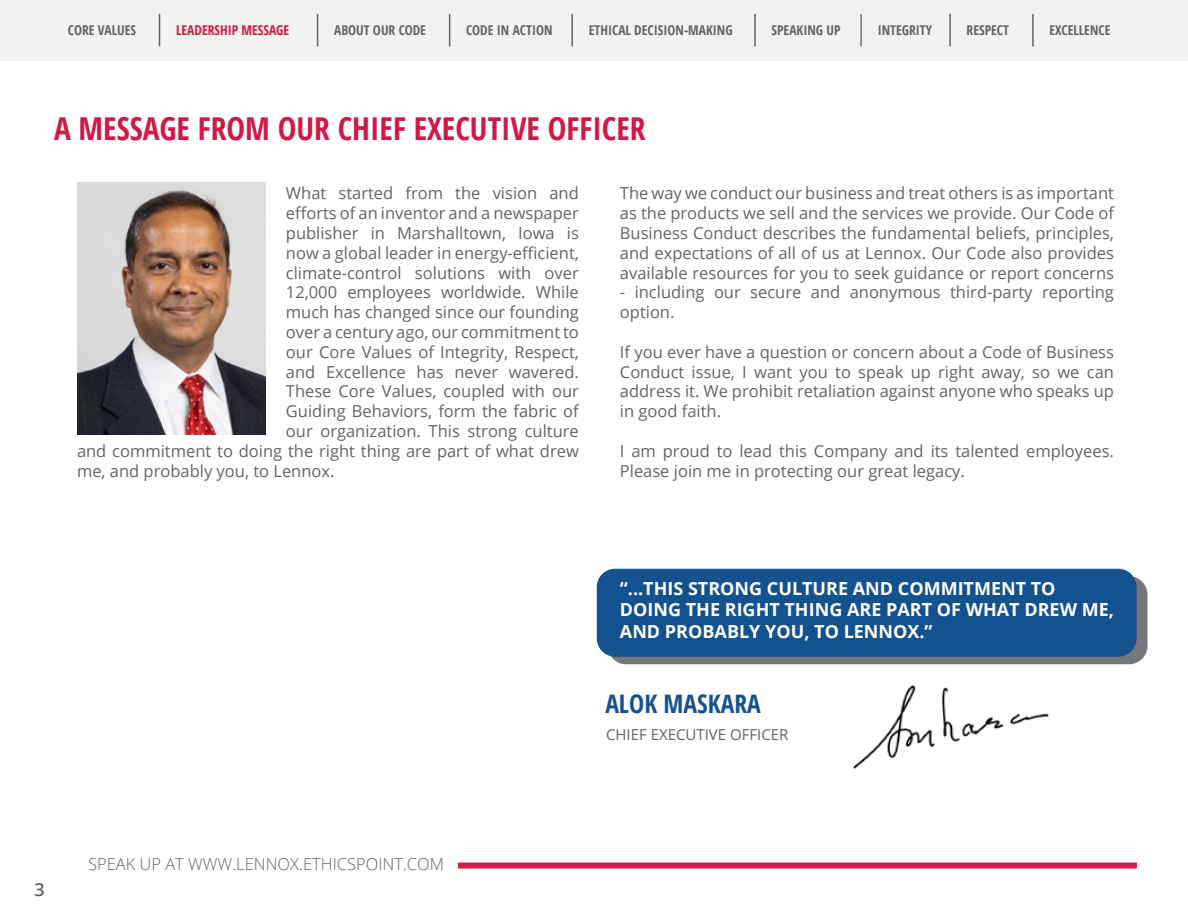
<style>
.page{position:relative;width:1188px;height:918px;background:#fff}
.page>*{position:absolute;margin:0;border:0;box-sizing:border-box;transform-origin:0 0}
.t1{font:700 condensed 31.5px "Open Sans";color:#d11947}
.t2{font:700 condensed 25.5px "Open Sans";color:#14518f}
.t3{font:700 18px/21.6px "Open Sans";color:#fff}
.t4{font:600 18px "Open Sans";color:#636466}
.t5{font:16.5px/19.8px "Open Sans";color:#636466;text-align:justify}
.t6{font:300 16.5px "Open Sans";color:#636466}
.t7{font:15px "Open Sans";color:#636466}
.t8{font:700 condensed 13.5px "Open Sans";color:#636466}
.t9{font:700 condensed 13.5px "Open Sans";color:#d11947}
</style>
<div class="page">
<div style="left:0;top:0;width:1188px;height:60px;background:#f2f2f2"></div>
<hr style="left:571px;top:14px;width:2px;height:32px;background:#636466">
<hr style="left:449px;top:14px;width:1px;height:32px;background:#636466">
<hr style="left:754px;top:14px;width:2px;height:32px;background:#636466">
<hr style="left:860px;top:14px;width:2px;height:32px;background:#77787b">
<hr style="left:949px;top:14px;width:2px;height:32px;background:#636466">
<hr style="left:1032px;top:14px;width:2px;height:32px;background:#636466">
<hr style="left:317px;top:14px;width:1px;height:32px;background:#636466">
<hr style="left:159px;top:14px;width:1px;height:32px;background:#636466">
<div style="left:458px;top:862px;width:679px;height:6px;background:#d11947"></div>
<img style="left:77px;top:183px;width:189px;height:251px">
<div style="left:608px;top:576px;width:539px;height:88px;background:#77787b;border-radius:18px"></div>
<div style="left:597px;top:569px;width:540px;height:88px;background:#14518f;border-radius:18px"></div>
<img style="left:852px;top:685px;width:197px;height:85px">
<p class="t8" style="left:68px;top:21px;width:70px">CORE VALUES</p>
<p class="t9" style="left:176px;top:21px;width:115px">LEADERSHIP MESSAGE</p>
<p class="t8" style="left:334px;top:21px;width:93px">ABOUT OUR CODE</p>
<p class="t8" style="left:466px;top:21px;width:88px">CODE IN ACTION</p>
<p class="t8" style="left:589px;top:21px;width:145px">ETHICAL DECISION-MAKING</p>
<p class="t8" style="left:772px;top:21px;width:71px">SPEAKING UP</p>
<p class="t8" style="left:878px;top:21px;width:56px">INTEGRITY</p>
<p class="t8" style="left:967px;top:21px;width:44px">RESPECT</p>
<p class="t8" style="left:1050px;top:21px;width:62px">EXCELLENCE</p>
<h1 class="t1" style="left:54px;top:107px;width:593px">A MESSAGE FROM OUR CHIEF EXECUTIVE OFFICER</h1>
<p class="t5" style="left:286px;top:183px;width:294px">What started from the vision and</p>
<p class="t5" style="left:286px;top:203px;width:294px">efforts of an inventor and a newspaper</p>
<p class="t5" style="left:286px;top:223px;width:294px">publisher in Marshalltown, Iowa is</p>
<p class="t5" style="left:286px;top:243px;width:294px">now a global leader in energy-efficient,</p>
<p class="t5" style="left:286px;top:262px;width:294px">climate-control solutions with over</p>
<p class="t5" style="left:286px;top:282px;width:294px">12,000 employees worldwide. While</p>
<p class="t5" style="left:286px;top:302px;width:294px">much has changed since our founding</p>
<p class="t5" style="left:286px;top:322px;width:294px">over a century ago, our commitment to</p>
<p class="t5" style="left:286px;top:342px;width:294px">our Core Values of Integrity, Respect,</p>
<p class="t5" style="left:286px;top:361px;width:294px">and Excellence has never wavered.</p>
<p class="t5" style="left:286px;top:381px;width:294px">These Core Values, coupled with our</p>
<p class="t5" style="left:286px;top:401px;width:294px">Guiding Behaviors, form the fabric of</p>
<p class="t5" style="left:286px;top:421px;width:294px">our organization. This strong culture</p>
<p class="t5" style="left:77px;top:441px;width:503px">and commitment to doing the right thing are part of what drew</p>
<p class="t5" style="left:77px;top:460px;width:259px">me, and probably you, to Lennox.</p>
<p class="t5" style="left:620px;top:183px;width:496px">The way we conduct our business and treat others is as important as the products we sell and the services we provide. Our Code of Business Conduct describes the fundamental beliefs, principles, and expectations of all of us at Lennox. Our Code also provides available resources for you to seek guidance or report concerns</p>
<p class="t5" style="left:620px;top:282px;width:496px">- including our secure and anonymous third-party reporting option.</p>
<p class="t5" style="left:620px;top:342px;width:496px">If you ever have a question or concern about a Code of Business Conduct issue, I want you to speak up right away, so we can address it. We prohibit retaliation against anyone who speaks up in good faith.</p>
<p class="t5" style="left:620px;top:441px;width:496px">I am proud to lead this Company and its talented employees.<br>Please join me in protecting our great legacy.</p>
<p class="t3" style="left:620px;top:577px;width:496px">“...THIS STRONG CULTURE AND COMMITMENT TO<br>DOING THE RIGHT THING ARE PART OF WHAT DREW ME,<br>AND PROBABLY YOU, TO LENNOX.”</p>
<h2 class="t2" style="left:605px;top:685px;width:157px">ALOK MASKARA</h2>
<p class="t7" style="left:606px;top:725px;width:184px">CHIEF EXECUTIVE OFFICER</p>
<p class="t4" style="left:34px;top:877px;width:12px">3</p>
<p class="t6" style="left:88px;top:852px;width:358px">SPEAK UP AT WWW.LENNOX.ETHICSPOINT.COM</p>
</div>
